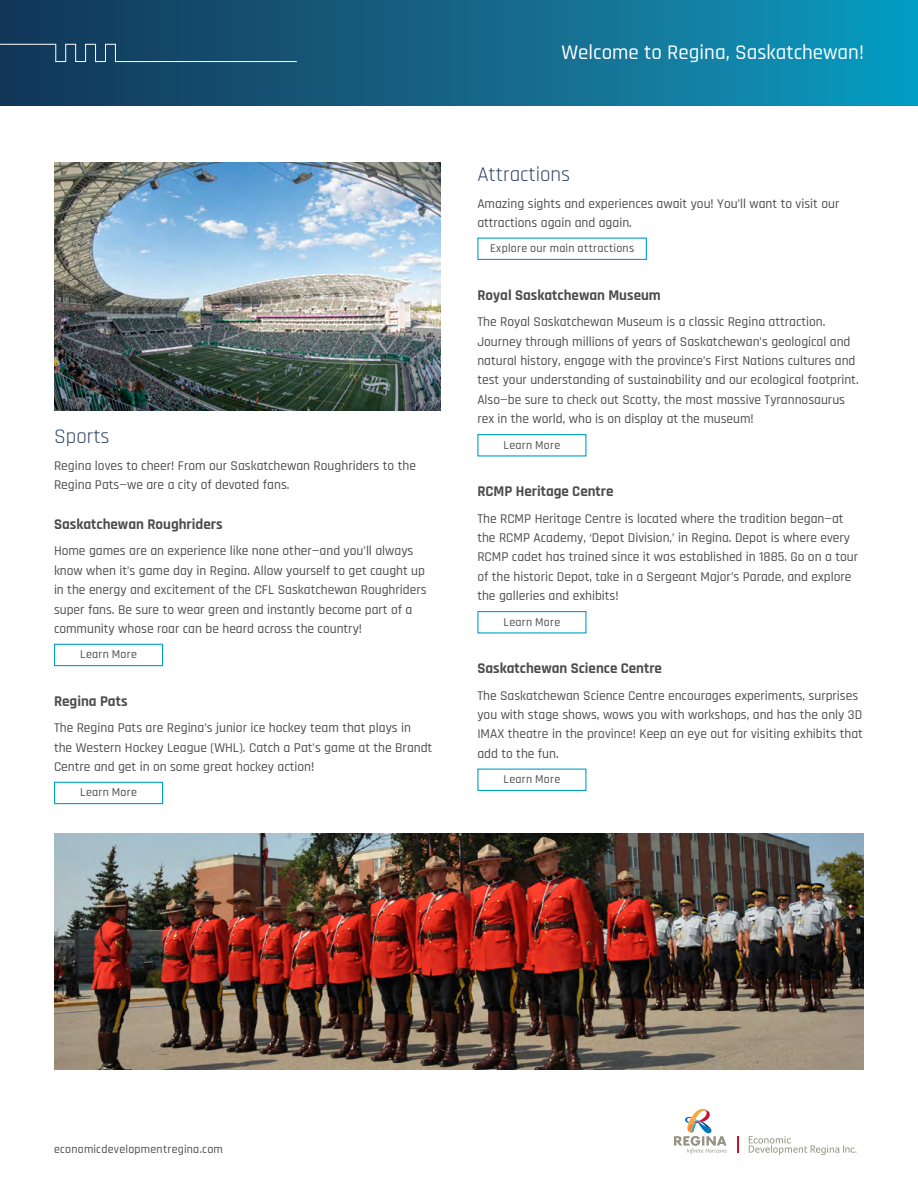
<style>
.page{position:relative;width:918px;height:1188px;background:#fff}
.page>*{position:absolute;margin:0;border:0;box-sizing:border-box;transform-origin:0 0}
.t1{font:500 21px "Rajdhani";color:#fff}
.t2{font:21px "Rajdhani";color:#334565}
.t3{font:700 15px "Rajdhani";color:#4d4d4f}
.t4{font:500 13.5px/19.5px "Rajdhani";color:#4d4d4f}
.t5{font:500 12px "Rajdhani";letter-spacing:.02em;color:#4b4d4f}
</style>
<div class="page">
<div style="left:0;top:0;width:918px;height:106px;background:linear-gradient(to right,#173353,#0e9abe)"></div>
<svg style="left:0;top:44px;width:297px;height:18px;background:#235171"></svg>
<svg style="left:737px;top:1136px;width:1px;height:17px"></svg>
<svg style="left:749px;top:1136px;width:108px;height:19px"></svg>
<svg style="left:674px;top:1108px;width:53px;height:46px"></svg>
<div style="left:54px;top:644px;width:109px;height:22px;border:1px solid #00a2c9"></div>
<div style="left:54px;top:782px;width:109px;height:22px;border:1px solid #00a2c9"></div>
<div style="left:477px;top:238px;width:170px;height:22px;border:1px solid #00a2c9"></div>
<div style="left:477px;top:434px;width:109px;height:23px;border:1px solid #00a2c9"></div>
<div style="left:477px;top:611px;width:109px;height:23px;border:1px solid #00a2c9"></div>
<div style="left:477px;top:769px;width:109px;height:22px;border:1px solid #00a2c9"></div>
<img style="left:54px;top:833px;width:810px;height:236px">
<img style="left:54px;top:162px;width:387px;height:248px">
<h1 class="t2" style="left:54px;top:425px;width:57px">Sports</h1>
<p class="t4" style="left:54px;top:456px;width:364px">Regina loves to cheer! From our Saskatchewan Roughriders to the<br>Regina Pats—we are a city of devoted fans.</p>
<p class="t3" style="left:54px;top:515px;width:170px">Saskatchewan Roughriders</p>
<p class="t4" style="left:54px;top:542px;width:374px">Home games are an experience like none other—and you’ll always know when it’s game day in Regina. Allow yourself to get caught up in the energy and excitement of the CFL Saskatchewan Roughriders super fans. Be sure to wear green and instantly become part of a community whose roar can be heard across the country!</p>
<p class="t5" style="left:80px;top:647px;width:58px">Learn More</p>
<p class="t3" style="left:54px;top:692px;width:75px">Regina Pats</p>
<p class="t4" style="left:54px;top:719px;width:380px">The Regina Pats are Regina’s junior ice hockey team that plays in the Western Hockey League (WHL). Catch a Pat’s game at the Brandt<br>Centre and get in on some great hockey action!</p>
<p class="t5" style="left:80px;top:785px;width:58px">Learn More</p>
<h1 class="t1" style="left:562px;top:40px;width:304px">Welcome to Regina, Saskatchewan!</h1>
<h1 class="t2" style="left:477px;top:163px;width:94px">Attractions</h1>
<p class="t4" style="left:477px;top:194px;width:364px">Amazing sights and experiences await you! You’ll want to visit our attractions again and again.</p>
<p class="t5" style="left:490px;top:241px;width:146px">Explore our main attractions</p>
<p class="t3" style="left:477px;top:286px;width:185px">Royal Saskatchewan Museum</p>
<p class="t4" style="left:477px;top:312px;width:383px">The Royal Saskatchewan Museum is a classic Regina attraction.<br>Journey through millions of years of Saskatchewan’s geological and natural history, engage with the province’s First Nations cultures and test your understanding of sustainability and our ecological footprint.<br>Also—be sure to check out Scotty, the most massive Tyrannosaurus rex in the world, who is on display at the museum!</p>
<p class="t5" style="left:504px;top:438px;width:58px">Learn More</p>
<p class="t3" style="left:477px;top:482px;width:138px">RCMP Heritage Centre</p>
<p class="t4" style="left:477px;top:509px;width:382px">The RCMP Heritage Centre is located where the tradition began—at the RCMP Academy, ‘Depot Division,’ in Regina. Depot is where every RCMP cadet has trained since it was established in 1885. Go on a tour of the historic Depot, take in a Sergeant Major’s Parade, and explore the galleries and exhibits!</p>
<p class="t5" style="left:504px;top:615px;width:58px">Learn More</p>
<p class="t3" style="left:477px;top:659px;width:186px">Saskatchewan Science Centre</p>
<p class="t4" style="left:477px;top:686px;width:387px">The Saskatchewan Science Centre encourages experiments, surprises you with stage shows, wows you with workshops, and has the only 3D IMAX theatre in the province! Keep an eye out for visiting exhibits that add to the fun.</p>
<p class="t5" style="left:504px;top:772px;width:58px">Learn More</p>
<p class="t5" style="left:54px;top:1142px;width:170px">economicdevelopmentregina.com</p>
</div>
